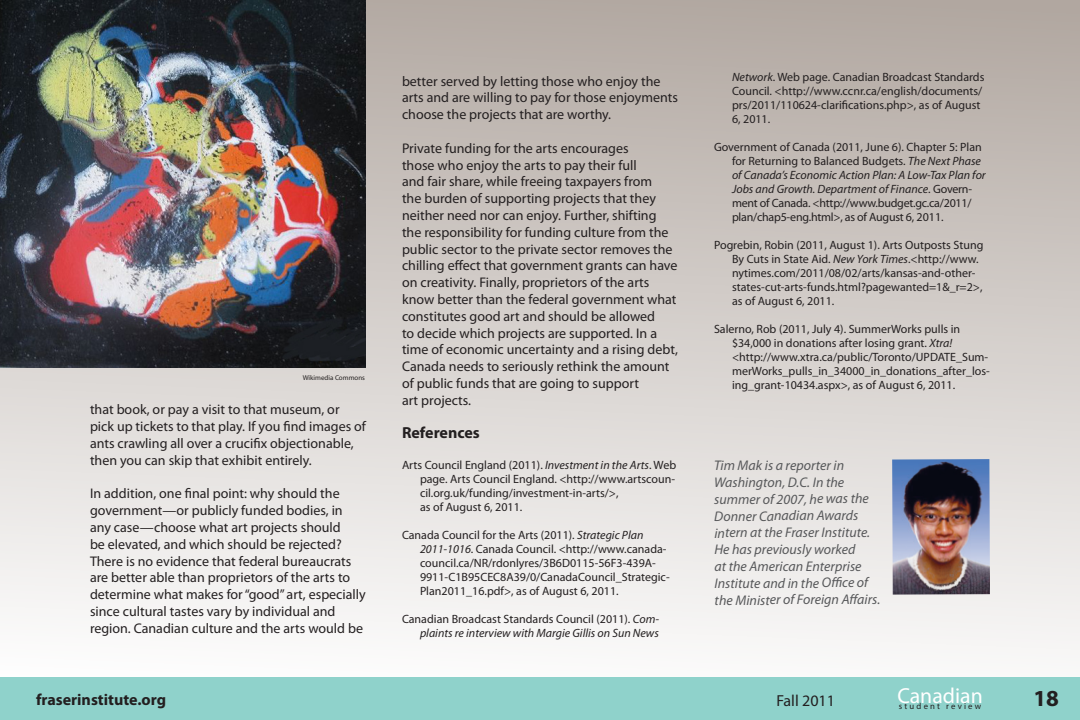
<style>
.page{position:relative;width:1080px;height:720px;background:#fff}
.page>*{position:absolute;margin:0;border:0;box-sizing:border-box;transform-origin:0 0}
.t1{font:700 23px "Myriad Pro";color:#231f20}
.t2{font:21.8px "Myriad Pro";color:#fff}
.BODY{font:700 16px "Myriad Pro";color:#231f20}
.t3{font:16px "Myriad Pro";color:#231f20}
.BODY-2{font:14px/16.8px "Myriad Pro";color:#231f20}
.BODY-3{font:italic 14px/16.8px "Myriad Pro";letter-spacing:-.005em;color:#57585a}
.REFERENCES{font:12px/14px "Myriad Pro";color:#231f20}
.REFERENCES-2{font:italic 12px/14px "Myriad Pro";color:#231f20;text-align:right}
.t4{font:8.7px "Myriad Pro";letter-spacing:.25em;color:#231f20}
.t5{font:7px "Myriad Pro";color:#231f20}
.s1{font-style:italic}
.s2{font-style:normal}
</style>
<div class="page">
<div style="left:0;top:0;width:1080px;height:720px;background:linear-gradient(to bottom,#b1a7a0,#fff)"></div>
<div style="left:0;top:678px;width:1080px;height:42px;background:#8fd2cb"></div>
<img style="left:892px;top:459px;width:98px;height:136px">
<img style="left:0;top:0;width:366px;height:368px">
<p class="t5" style="left:303px;top:374px;width:64px">Wikimedia Commons</p>
<p class="BODY-2" style="left:90px;top:401px;width:278px">that book, or pay a visit to that museum, or pick up tickets to that play. If you find images of ants crawling all over a crucifix objectionable, then you can skip that exhibit entirely.</p>
<p class="BODY-2" style="left:90px;top:485px;width:277px">In addition, one final point: why should the government—or publicly funded bodies, in any case—choose what art projects should<br>be elevated, and which should be rejected?<br>There is no evidence that federal bureaucrats are better able than proprietors of the arts to determine what makes for “good” art, especially since cultural tastes vary by individual and region. Canadian culture and the arts would be</p>
<p class="BODY-2" style="left:402px;top:72px;width:278px">better served by letting those who enjoy the arts and are willing to pay for those enjoyments choose the projects that are worthy.</p>
<p class="BODY-2" style="left:402px;top:140px;width:277px">Private funding for the arts encourages<br>those who enjoy the arts to pay their full<br>and fair share, while freeing taxpayers from<br>the burden of supporting projects that they neither need nor can enjoy. Further, shifting the responsibility for funding culture from the public sector to the private sector removes the chilling effect that government grants can have on creativity. Finally, proprietors of the arts know better than the federal government what constitutes good art and should be allowed<br>to decide which projects are supported. In a time of economic uncertainty and a rising debt, Canada needs to seriously rethink the amount of public funds that are going to support<br>art projects.</p>
<p class="BODY" style="left:402px;top:423px;width:79px">References</p>
<p class="REFERENCES" style="left:420px;top:458px;width:258px;text-indent:-18px">Arts Council England (2011). <span class="s1">Investment in the Arts</span>. Web page. Arts Council England. &lt;http://www.artscoun&shy;cil.org.uk/funding/investment-in-arts/&gt;,<br>as of August 6, 2011.</p>
<p class="REFERENCES" style="left:420px;top:528px;width:251px;text-indent:-18px">Canada Council for the Arts (2011). <span class="s1">Strategic Plan 2011-1016</span>. Canada Council. &lt;http://www.canada&shy;council.ca/NR/rdonlyres/3B6D0115-56F3-439A-9911-C1B95CEC8A39/0/CanadaCouncil_Strategic-Plan2011_16.pdf&gt;, as of August 6, 2011.</p>
<p class="REFERENCES-2" style="left:402px;top:612px;width:259px"><span class="s2">Canadian Broadcast Standards Council (2011).</span> Com&shy;plaints re interview with Margie Gillis on Sun News</p>
<p class="REFERENCES" style="left:732px;top:70px;width:254px"><span class="s1">Network</span>. Web page. Canadian Broadcast Standards Council. &lt;http://www.ccnr.ca/english/documents/ prs/2011/110624-clarifications.php&gt;, as of August 6, 2011.</p>
<p class="REFERENCES" style="left:732px;top:140px;width:255px;text-indent:-18px">Government of Canada (2011, June 6). Chapter 5: Plan for Returning to Balanced Budgets. <span class="s1">The Next Phase of Canada’s Economic Action Plan: A Low-Tax Plan for Jobs and Growth. Department of Finance</span>. Govern&shy;ment of Canada. &lt;http://www.budget.gc.ca/2011/ plan/chap5-eng.html&gt;, as of August 6, 2011.</p>
<p class="REFERENCES" style="left:732px;top:238px;width:253px;text-indent:-18px">Pogrebin, Robin (2011, August 1). Arts Outposts Stung By Cuts in State Aid. <span class="s1">New York Times</span>.&lt;http://www. nytimes.com/2011/08/02/arts/kansas-and-other&shy;states-cut-arts-funds.html?pagewanted=1&amp;_r=2&gt;, as of August 6, 2011.</p>
<p class="REFERENCES" style="left:732px;top:322px;width:259px;text-indent:-18px">Salerno, Rob (2011, July 4). SummerWorks pulls in $34,000 in donations after losing grant. <span class="s1">Xtra! </span>&lt;http://www.xtra.ca/public/Toronto/UPDATE_Sum&shy;merWorks_pulls_in_34000_in_donations_after_los&shy;ing_grant-10434.aspx&gt;, as of August 6, 2011.</p>
<p class="BODY-3" style="left:714px;top:457px;width:168px">Tim Mak is a reporter in<br>Washington, D.C. In the summer of 2007, he was the<br>Donner Canadian Awards intern at the Fraser Institute.<br>He has previously worked<br>at the American Enterprise<br>Institute and in the Office of the Minister of Foreign Affairs.</p>
<p class="t3" style="left:776px;top:691px;width:60px">Fall 2011</p>
<p class="t2" style="left:897px;top:682px;width:87px">Canadian</p>
<p class="BODY" style="left:36px;top:689px;width:132px">fraserinstitute.org</p>
<p class="t4" style="left:899px;top:701px;width:84px">student review</p>
<p class="t1" style="left:1034px;top:683px;width:14px">3</p>
<p class="t1" style="left:1034px;top:683px;width:27px">18</p>
</div>
